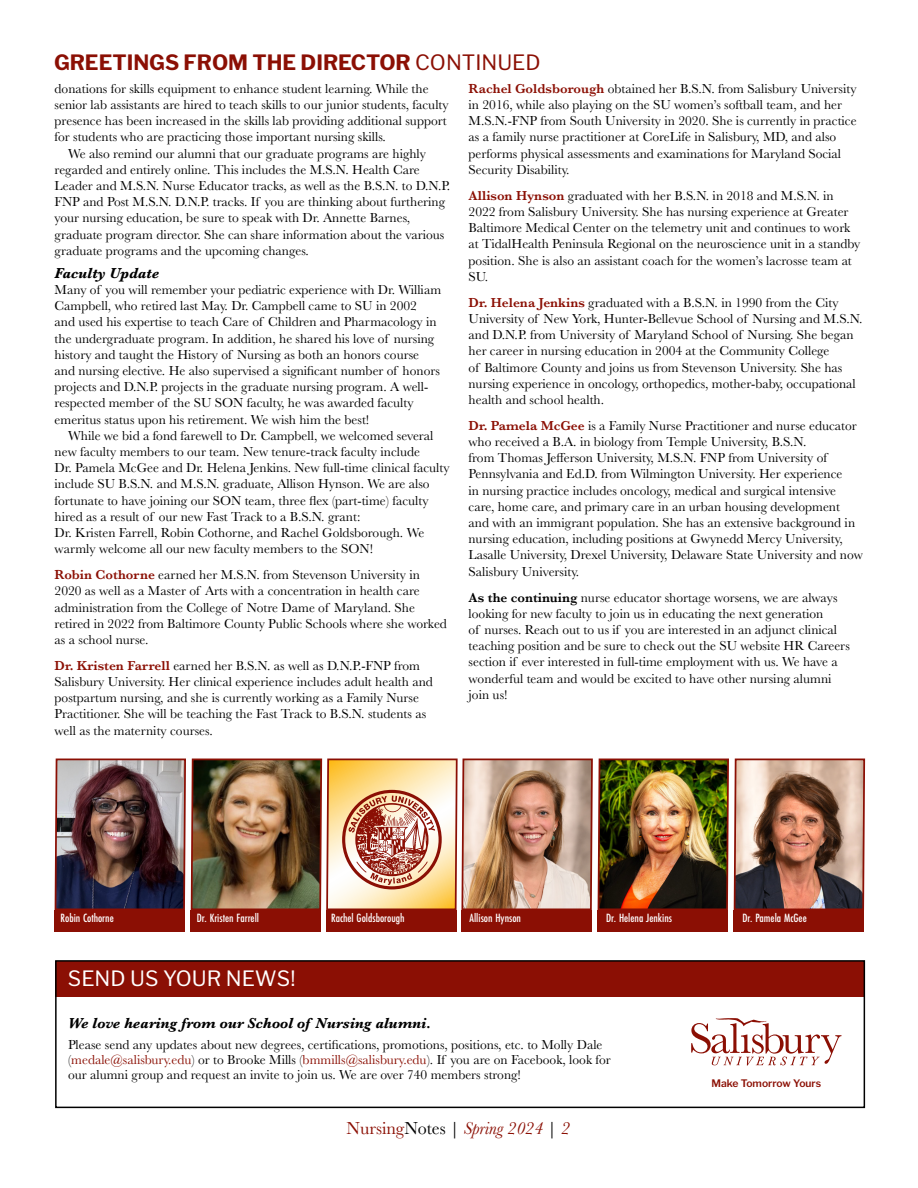
<style>
.page{position:relative;width:918px;height:1188px;background:#fff}
.page>*{position:absolute;margin:0;border:0;box-sizing:border-box;transform-origin:0 0}
.t1{font:700 21px "Libre Franklin";color:#8b0f04}
.News_and_Notes_header{font:21px "Libre Franklin";color:#fff}
.t2{font:italic 18px "Baskerville";letter-spacing:-.005em;color:#8b0f04}
.t3{font:italic 700 15px "Baskerville";color:#000}
.Faculty_Update{font:13.5px/16.2px "Baskerville";color:#000}
.Body_Indented{font:13.5px/16.2px "Baskerville";color:#000}
.t4{font:500 12.45px "Futura PT Cond";color:#fff}
.Name___Title{font:600 10.35px "Libre Franklin";color:#8b0f04}
.s1{font-weight:400}
.s2{font-weight:600;color:#8b0f04}
.s3{font-weight:600}
.s4{color:#8b0f04}
.s5{font-style:normal}
.s6{font-style:normal;color:#000}
</style>
<div class="page">
<div style="left:191px;top:910px;width:130px;height:21px;background:#8b0f04"></div>
<div style="left:326px;top:910px;width:131px;height:21px;background:#8b0f04"></div>
<div style="left:461px;top:910px;width:131px;height:21px;background:#8b0f04"></div>
<div style="left:598px;top:910px;width:130px;height:21px;background:#8b0f04"></div>
<div style="left:734px;top:910px;width:130px;height:21px;background:#8b0f04"></div>
<div style="left:55px;top:910px;width:130px;height:21px;background:#8b0f04"></div>
<div style="left:55px;top:961px;width:810px;height:36px;background:#8b0f04"></div>
<div style="left:55px;top:960px;width:810px;height:148px;border:2px solid #000"></div>
<svg style="left:691px;top:1018px;width:150px;height:48px"></svg>
<img style="left:54px;top:758px;width:812px;height:153px">
<p class="t1" style="left:54px;top:50px;width:488px">GREETINGS FROM THE DIRECTOR <span class="s1">CONTINUED</span></p>
<p class="Faculty_Update" style="left:55px;top:81px;width:396px">donations for skills equipment to enhance student learning. While the senior lab assistants are hired to teach skills to our junior students, faculty presence has been increased in the skills lab providing additional support for students who are practicing those important nursing skills.</p>
<p class="Faculty_Update" style="left:55px;top:145px;width:397px;text-indent:14px">We also remind our alumni that our graduate programs are highly regarded and entirely online. This includes the M.S.N. Health Care Leader and M.S.N. Nurse Educator tracks, as well as the B.S.N. to D.N.P.<br>FNP and Post M.S.N. D.N.P. tracks. If you are thinking about furthering your nursing education, be sure to speak with Dr. Annette Barnes, graduate program director. She can share information about the various graduate programs and the upcoming changes.</p>
<p class="t3" style="left:55px;top:263px;width:106px">Faculty Update</p>
<p class="Faculty_Update" style="left:55px;top:282px;width:388px">Many of you will remember your pediatric experience with Dr. William Campbell, who retired last May. Dr. Campbell came to SU in 2002<br>and used his expertise to teach Care of Children and Pharmacology in the undergraduate program. In addition, he shared his love of nursing history and taught the History of Nursing as both an honors course and nursing elective. He also supervised a significant number of honors projects and D.N.P. projects in the graduate nursing program. A well&shy;respected member of the SU SON faculty, he was awarded faculty emeritus status upon his retirement. We wish him the best!</p>
<p class="Body_Indented" style="left:55px;top:428px;width:397px;text-indent:14px">While we bid a fond farewell to Dr. Campbell, we welcomed several new faculty members to our team. New tenure-track faculty include<br>Dr. Pamela McGee and Dr. Helena Jenkins. New full-time clinical faculty include SU B.S.N. and M.S.N. graduate, Allison Hynson. We are also fortunate to have joining our SON team, three flex (part-time) faculty hired as a result of our new Fast Track to a B.S.N. grant:<br>Dr. Kristen Farrell, Robin Cothorne, and Rachel Goldsborough. We warmly welcome all our new faculty members to the SON!</p>
<p class="Faculty_Update" style="left:55px;top:567px;width:394px"><span class="s2">Robin Cothorne</span> earned her M.S.N. from Stevenson University in 2020 as well as a Master of Arts with a concentration in health care administration from the College of Notre Dame of Maryland. She retired in 2022 from Baltimore County Public Schools where she worked as a school nurse.</p>
<p class="Faculty_Update" style="left:55px;top:658px;width:380px"><span class="s2">Dr. Kristen Farrell</span> earned her B.S.N. as well as D.N.P.-FNP from Salisbury University. Her clinical experience includes adult health and postpartum nursing, and she is currently working as a Family Nurse Practitioner. She will be teaching the Fast Track to B.S.N. students as well as the maternity courses.</p>
<p class="Faculty_Update" style="left:469px;top:81px;width:390px"><span class="s2">Rachel Goldsborough</span> obtained her B.S.N. from Salisbury University in 2016, while also playing on the SU women’s softball team, and her M.S.N.-FNP from South University in 2020. She is currently in practice as a family nurse practitioner at CoreLife in Salisbury, MD, and also performs physical assessments and examinations for Maryland Social Security Disability.</p>
<p class="Faculty_Update" style="left:469px;top:188px;width:393px"><span class="s2">Allison Hynson</span> graduated with her B.S.N. in 2018 and M.S.N. in 2022 from Salisbury University. She has nursing experience at Greater Baltimore Medical Center on the telemetry unit and continues to work at TidalHealth Peninsula Regional on the neuroscience unit in a standby position. She is also an assistant coach for the women’s lacrosse team at SU.</p>
<p class="Faculty_Update" style="left:469px;top:294px;width:395px"><span class="s2">Dr. Helena Jenkins</span> graduated with a B.S.N. in 1990 from the City University of New York, Hunter-Bellevue School of Nursing and M.S.N. and D.N.P. from University of Maryland School of Nursing. She began her career in nursing education in 2004 at the Community College<br>of Baltimore County and joins us from Stevenson University. She has nursing experience in oncology, orthopedics, mother-baby, occupational health and school health.</p>
<p class="Faculty_Update" style="left:469px;top:418px;width:396px"><span class="s2">Dr. Pamela McGee</span> is a Family Nurse Practitioner and nurse educator who received a B.A. in biology from Temple University, B.S.N.<br>from Thomas Jefferson University, M.S.N. FNP from University of Pennsylvania and Ed.D. from Wilmington University. Her experience<br>in nursing practice includes oncology, medical and surgical intensive care, home care, and primary care in an urban housing development and with an immigrant population. She has an extensive background in nursing education, including positions at Gwynedd Mercy University, Lasalle University, Drexel University, Delaware State University and now Salisbury University.</p>
<p class="Faculty_Update" style="left:469px;top:589px;width:383px"><span class="s3">As the continuing</span> nurse educator shortage worsens, we are always looking for new faculty to join us in educating the next generation<br>of nurses. Reach out to us if you are interested in an adjunct clinical teaching position and be sure to check out the SU website HR Careers section if ever interested in full-time employment with us. We have a wonderful team and would be excited to have other nursing alumni join us!</p>
<p class="t4" style="left:61px;top:911px;width:55px">Robin Cothorne</p>
<p class="t4" style="left:197px;top:911px;width:64px">Dr. Kristen Farrell</p>
<p class="t4" style="left:331px;top:911px;width:75px">Rachel Goldsborough</p>
<p class="t4" style="left:470px;top:911px;width:53px">Allison Hynson</p>
<p class="t4" style="left:606px;top:911px;width:67px">Dr. Helena Jenkins</p>
<p class="t4" style="left:742px;top:911px;width:66px">Dr. Pamela McGee</p>
<p class="News_and_Notes_header" style="left:68px;top:966px;width:229px">SEND US YOUR NEWS!</p>
<p class="t3" style="left:68px;top:1012px;width:365px">We love hearing from our School of Nursing alumni.</p>
<p class="Faculty_Update" style="left:68px;top:1038px;width:544px;line-height:15px">Please send any updates about new degrees, certifications, promotions, positions, etc. to Molly Dale (<span class="s4">medale@salisbury.edu</span>) or to Brooke Mills (<span class="s4">bmmills@salisbury.edu</span>). If you are on Facebook, look for our alumni group and request an invite to join us. We are over 740 members strong!</p>
<h2 class="t2" style="left:347px;top:1116px;width:225px"><span class="s5">Nursing</span><span class="s6">Notes |</span> Spring 2024 <span class="s6">|</span> 2</h2>
<p class="Name___Title" style="left:711px;top:1077px;width:111px">Make Tomorrow Yours</p>
</div>
